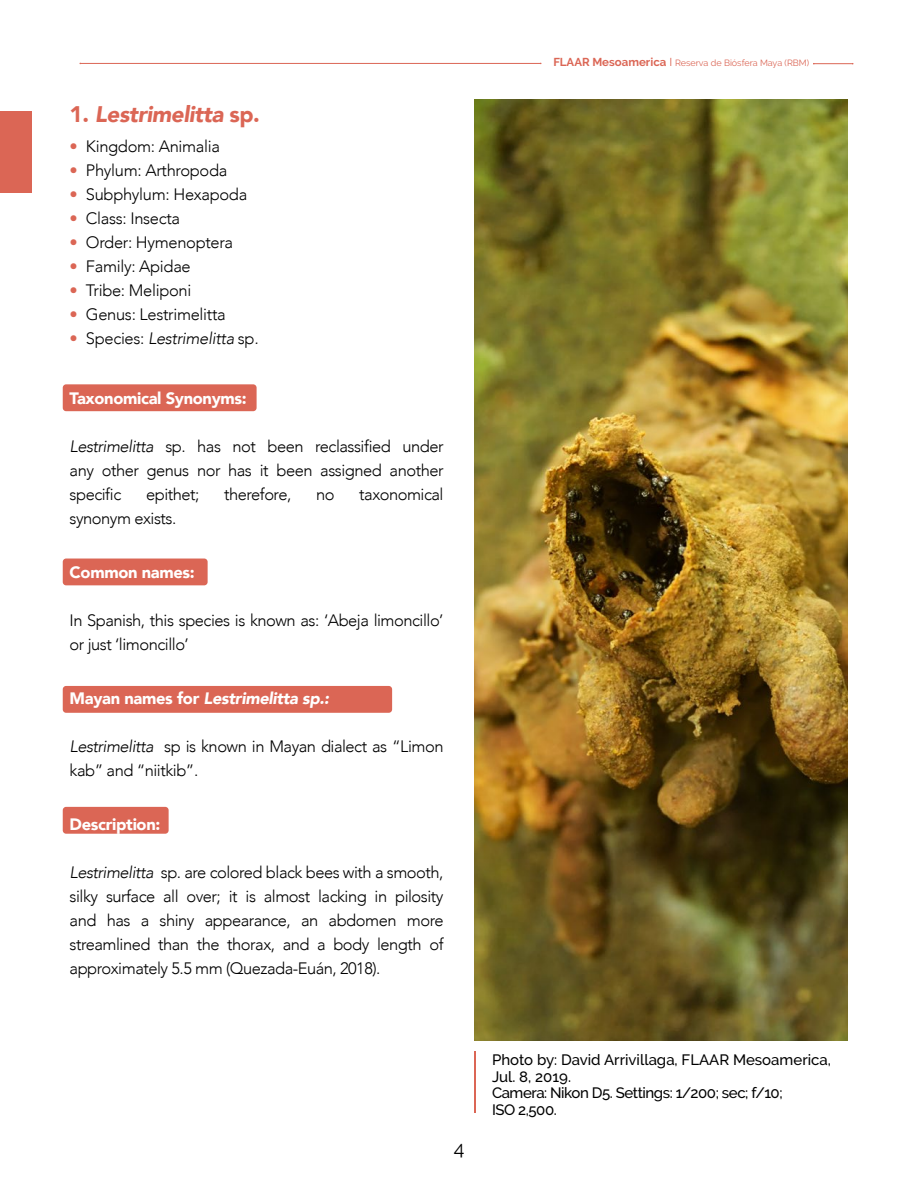
<style>
.page{position:relative;width:918px;height:1188px;background:#fff}
.page>*{position:absolute;margin:0;border:0;box-sizing:border-box;transform-origin:0 0}
.t1{font:italic 900 22.5px "Avenir";letter-spacing:-.02em;color:#db6655}
.t2{font:19.5px "Raleway";color:#000}
.t3{font:300 16.5px/24px "Avenir";letter-spacing:-.03em;color:#000;text-align:justify}
.t4{font:900 16.5px "Avenir";letter-spacing:-.02em;color:#fff}
.t5{font:italic 900 16.5px "Avenir";letter-spacing:-.02em;color:#fff}
.t6{font:italic 300 16.5px "Avenir";letter-spacing:-.02em;color:#000}
.t7{font:500 15px/16.5px "Raleway";letter-spacing:-.005em;color:#000}
.t8{font:9px "Raleway";color:#db6655}
.s1{font-style:normal}
.s2{color:#db6655}
.s3{font-style:normal;color:#db6655}
.s4{font-style:italic}
.s5{font-weight:700;font-size:11.55px}
.s6{font-size:11.55px}
</style>
<div class="page">
<hr style="left:474px;top:1051px;width:2px;height:62px;background:#db6655">
<div style="left:63px;top:384px;width:194px;height:27px;background:#db6655;border-radius:3px"></div>
<div style="left:63px;top:559px;width:145px;height:26px;background:#db6655;border-radius:3px"></div>
<div style="left:63px;top:686px;width:329px;height:27px;background:#db6655;border-radius:3px"></div>
<div style="left:63px;top:807px;width:106px;height:27px;background:#db6655;border-radius:3px"></div>
<div style="left:0;top:112px;width:31px;height:81px;background:#db6655"></div>
<hr style="left:80px;top:63px;width:461px;height:1px;background:#db6655">
<hr style="left:814px;top:63px;width:39px;height:1px;background:#db6655">
<img style="left:474px;top:99px;width:374px;height:942px">
<h1 class="t1" style="left:70px;top:95px;width:192px"><span class="s1">1.</span> Lestrimelitta <span class="s1">sp.</span></h1>
<p class="t3" style="left:70px;top:134px;width:152px"><span class="s2">•</span> Kingdom: Animalia</p>
<p class="t3" style="left:70px;top:158px;width:159px"><span class="s2">•</span> Phylum: Arthropoda</p>
<p class="t3" style="left:70px;top:182px;width:179px"><span class="s2">•</span> Subphylum: Hexapoda</p>
<p class="t3" style="left:70px;top:206px;width:112px"><span class="s2">•</span> Class: Insecta</p>
<p class="t3" style="left:70px;top:230px;width:165px"><span class="s2">•</span> Order: Hymenoptera</p>
<p class="t3" style="left:70px;top:254px;width:123px"><span class="s2">•</span> Family: Apidae</p>
<p class="t3" style="left:70px;top:278px;width:123px"><span class="s2">•</span> Tribe: Meliponi</p>
<p class="t3" style="left:70px;top:302px;width:158px"><span class="s2">•</span> Genus: Lestrimelitta</p>
<p class="t6" style="left:70px;top:328px;width:191px"><span class="s3">•</span> <span class="s1">Species:</span> Lestrimelitta <span class="s1">sp</span>.</p>
<p class="t4" style="left:70px;top:384px;width:179px">Taxonomical Synonyms:</p>
<p class="t3" style="left:70px;top:434px;width:375px"><span class="s4">Lestrimelitta</span> sp. has not been reclassified under any other genus nor has it been assigned another specific</p>
<p class="t3" style="left:146px;top:482px;width:55px">epithet;</p>
<p class="t3" style="left:224px;top:482px;width:69px">therefore,</p>
<p class="t3" style="left:316px;top:482px;width:20px">no</p>
<p class="t3" style="left:359px;top:482px;width:86px">taxonomical</p>
<p class="t3" style="left:70px;top:506px;width:108px">synonym exists.</p>
<p class="t4" style="left:70px;top:558px;width:127px">Common names:</p>
<p class="t3" style="left:70px;top:608px;width:375px">In Spanish, this species is known as: ‘Abeja limoncillo’ or just ‘limoncillo’</p>
<p class="t5" style="left:70px;top:684px;width:261px"><span class="s1">Mayan names for</span> Lestrimelitta sp.:</p>
<p class="t3" style="left:70px;top:734px;width:375px"><span class="s4">Lestrimelitta</span> sp is known in Mayan dialect as “Limon kab” and “niitkib”.</p>
<p class="t4" style="left:70px;top:810px;width:92px">Description:</p>
<p class="t3" style="left:70px;top:860px;width:375px"><span class="s4">Lestrimelitta</span> sp. are colored black bees with a smooth, silky surface all over; it is almost lacking in pilosity and has a shiny appearance, an abdomen more streamlined than the thorax, and a body length of approximately 5.5 mm (Quezada-Euán, 2018).</p>
<p class="t8" style="left:553px;top:58px;width:257px"><span class="s5">FLAAR Mesoamerica</span> <span class="s6">I</span> Reserva de Biósfera Maya (RBM)</p>
<p class="t2" style="left:454px;top:1137px;width:12px">4</p>
<p class="t7" style="left:492px;top:1052px;width:341px">Photo by: David Arrivillaga, FLAAR Mesoamerica,<br>Jul. 8, 2019.<br>Camera: Nikon D5. Settings: 1/200; sec; f/10;<br>ISO 2,500.</p>
</div>
